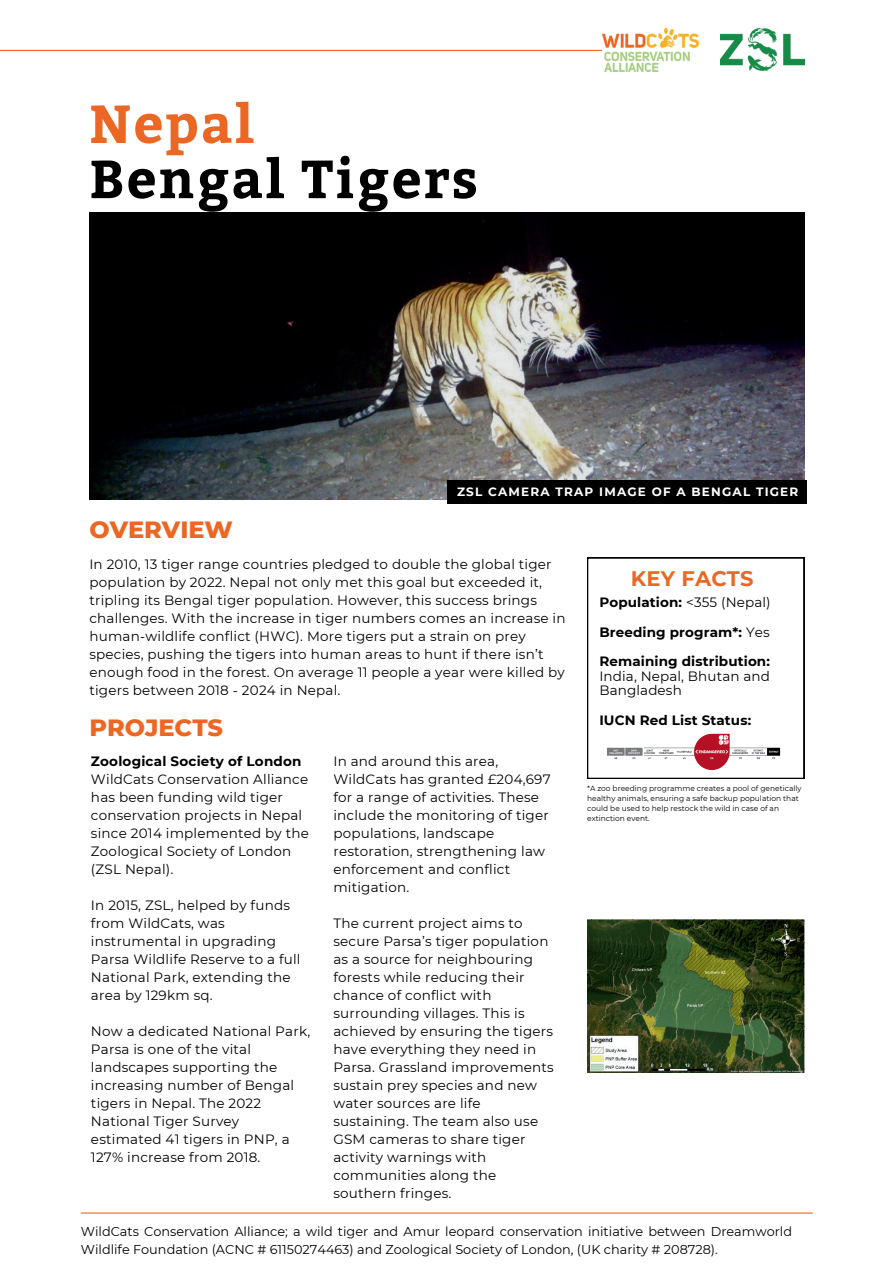
<style>
.page{position:relative;width:894px;height:1264px;background:#fff}
.page>*{position:absolute;margin:0;border:0;box-sizing:border-box;transform-origin:0 0}
.t1{font:700 53.4px "Bitter";letter-spacing:.04em;color:#000}
.t2{font:700 53.4px "Bitter";letter-spacing:.04em;color:#ec6724}
.t3{font:800 24px "Montserrat";color:#ec6724}
.t4{font:700 21px "Montserrat";letter-spacing:.01em;color:#ec6724}
.t5{font:13.5px/18px "Montserrat";letter-spacing:.015em;color:#000}
.t6{font:700 13.5px/29.2px "Montserrat";letter-spacing:.01em;color:#000;text-align:justify}
.t7{font:12.9px/17.7px "Montserrat";color:#000}
.t8{font:700 12px "Montserrat";letter-spacing:.1em;color:#fff}
.t9{font:7.5px/10.1px "Montserrat";color:#000}
.s1{font-weight:400}
</style>
<div class="page">
<hr style="left:0;top:50px;width:602px;height:1px;background:#ec6724">
<hr style="left:81px;top:1212px;width:731px;height:1px;background:#ec6724">
<img style="left:602px;top:29px;width:96px;height:43px">
<img style="left:89px;top:212px;width:715px;height:287px">
<img style="left:720px;top:29px;width:84px;height:42px">
<svg style="left:587px;top:557px;width:217px;height:221px"></svg>
<img style="left:599px;top:726px;width:192px;height:52px">
<div style="left:447px;top:480px;width:359px;height:24px;background:#000"></div>
<img style="left:587px;top:919px;width:217px;height:153px">
<h1 class="t2" style="left:89px;top:92px;width:166px">Nepal</h1>
<h1 class="t1" style="left:89px;top:147px;width:390px">Bengal Tigers</h1>
<p class="t8" style="left:457px;top:482px;width:343px">ZSL CAMERA TRAP IMAGE OF A BENGAL TIGER</p>
<h2 class="t3" style="left:89px;top:512px;width:145px">OVERVIEW</h2>
<p class="t5" style="left:89px;top:554px;width:477px">In 2010, 13 tiger range countries pledged to double the global tiger population by 2022. Nepal not only met this goal but exceeded it, tripling its Bengal tiger population. However, this success brings challenges. With the increase in tiger numbers comes an increase in human-wildlife conflict (HWC). More tigers put a strain on prey species, pushing the tigers into human areas to hunt if there isn’t enough food in the forest. On average 11 people a year were killed by tigers between 2018 - 2024 in Nepal.</p>
<h2 class="t3" style="left:89px;top:709px;width:135px">PROJECTS</h2>
<p class="t6" style="left:91px;top:746px;width:212px">Zoological Society of London</p>
<p class="t5" style="left:91px;top:769px;width:219px">WildCats Conservation Alliance has been funding wild tiger conservation projects in Nepal since 2014 implemented by the<br>Zoological Society of London (ZSL Nepal).</p>
<p class="t5" style="left:91px;top:895px;width:211px">In 2015, ZSL, helped by funds from WildCats, was instrumental in upgrading<br>Parsa Wildlife Reserve to a full<br>National Park, extending the area by 129km sq.</p>
<p class="t5" style="left:91px;top:1021px;width:221px">Now a dedicated National Park,<br>Parsa is one of the vital landscapes supporting the increasing number of Bengal tigers in Nepal. The 2022<br>National Tiger Survey estimated 41 tigers in PNP, a<br>127% increase from 2018.</p>
<p class="t5" style="left:333px;top:751px;width:219px">In and around this area,<br>WildCats has granted £204,697 for a range of activities. These include the monitoring of tiger populations, landscape restoration, strengthening law enforcement and conflict mitigation.</p>
<p class="t5" style="left:333px;top:913px;width:222px">The current project aims to secure Parsa’s tiger population as a source for neighbouring forests while reducing their chance of conflict with surrounding villages. This is achieved by ensuring the tigers have everything they need in<br>Parsa. Grassland improvements sustain prey species and new water sources are life sustaining. The team also use<br>GSM cameras to share tiger activity warnings with communities along the southern fringes.</p>
<h3 class="t4" style="left:630px;top:564px;width:124px">KEY FACTS</h3>
<p class="t6" style="left:599px;top:587px;width:173px">Population: <span class="s1">&lt;355 (Nepal)<br></span>Breeding program*: <span class="s1">Yes </span>Remaining distribution:</p>
<p class="t5" style="left:599px;top:668px;width:172px;line-height:14.7px">India, Nepal, Bhutan and<br>Bangladesh</p>
<p class="t6" style="left:599px;top:704px;width:153px">IUCN Red List Status:</p>
<p class="t9" style="left:587px;top:782px;width:216px">*A zoo breeding programme creates a pool of genetically healthy animals, ensuring a safe backup population that could be used to help restock the wild in case of an extinction event.</p>
<p class="t7" style="left:81px;top:1222px;width:712px">WildCats Conservation Alliance; a wild tiger and Amur leopard conservation initiative between Dreamworld<br>Wildlife Foundation (ACNC # 61150274463) and Zoological Society of London, (UK charity # 208728).</p>
</div>
